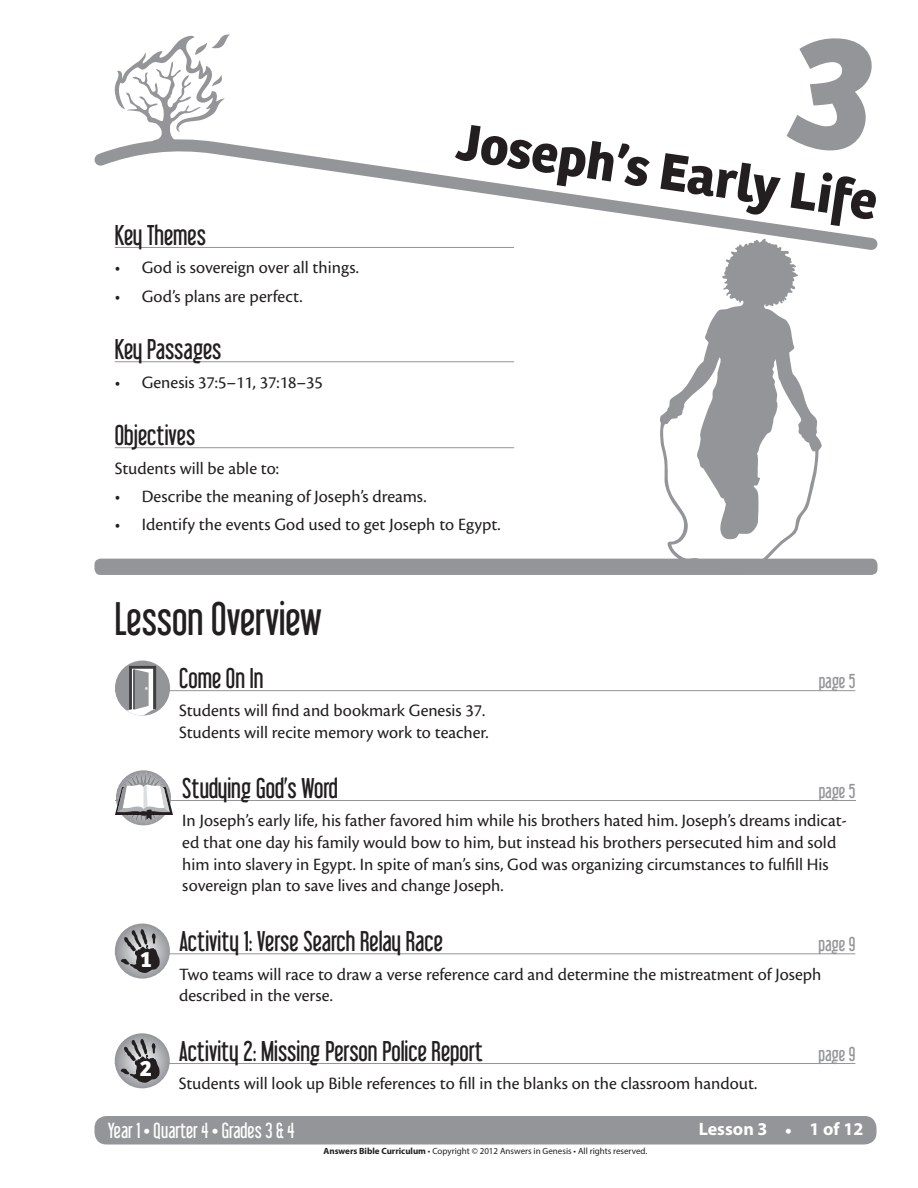
<style>
.page{position:relative;width:918px;height:1188px;background:#fff}
.page>*{position:absolute;margin:0;border:0;box-sizing:border-box;transform-origin:0 0}
.t1{font:700 54px "Bree";color:#231f20}
.t2{font:42px "Libel Suit";color:#231f20}
.t3{font:25.5px "Libel Suit";color:#231f20}
.t4{font:700 22.95px "Bree";color:#fff}
.t5{font:19.5px "Libel Suit";color:#fff}
.t6{font:18px/21.6px "Cronos Pro";color:#231f20}
.t7{font:18px "Libel Suit";color:#939598}
.t8{font:700 18px "Myriad Pro";color:#fff}
.t9{font:9px "Myriad Pro";color:#231f20}
.s1{font-family:"Libel Suit";font-weight:400;font-size:19.5px}
.s2{font-weight:700}
</style>
<div class="page">
<div style="left:94px;top:1116px;width:783px;height:28px;background:#939598;border-radius:12px"></div>
<svg style="left:94px;top:144px;width:784px;height:106px"></svg>
<svg style="left:114px;top:34px;width:116px;height:110px"></svg>
<div style="left:94px;top:559px;width:784px;height:16px;background:#939598;border-radius:6px"></div>
<svg style="left:660px;top:238px;width:162px;height:321px"></svg>
<hr style="left:115px;top:247px;width:399px;height:1px;background:#939598">
<hr style="left:115px;top:361px;width:399px;height:1px;background:#939598">
<hr style="left:115px;top:447px;width:399px;height:1px;background:#939598">
<hr style="left:115px;top:690px;width:740px;height:1px;background:#939598">
<hr style="left:115px;top:800px;width:740px;height:1px;background:#939598">
<hr style="left:115px;top:953px;width:740px;height:1px;background:#939598">
<hr style="left:115px;top:1063px;width:740px;height:1px;background:#939598">
<div style="left:115px;top:661px;width:55px;height:55px;background:#939598;border-radius:50%"></div>
<svg style="left:115px;top:666px;width:41px;height:50px"></svg>
<hr style="left:133px;top:669px;width:2px;height:41px;background:#3e3e3f">
<svg style="left:115px;top:771px;width:58px;height:55px"></svg>
<svg style="left:115px;top:924px;width:55px;height:55px"></svg>
<svg style="left:121px;top:928px;width:39px;height:45px;background:#7a797b"></svg>
<svg style="left:115px;top:1033px;width:55px;height:55px"></svg>
<svg style="left:120px;top:1038px;width:40px;height:45px;background:#7b7a7c"></svg>
<svg style="left:785px;top:144px;width:92px;height:11px"></svg>
<h1 class="t1" style="left:461px;top:110px;width:426px;rotate:8deg">Joseph’s Early Life</h1>
<h3 class="t3" style="left:115px;top:220px;width:93px">Key Themes</h3>
<p class="t6" style="left:115px;top:257px;width:246px">• God is sovereign over all things.</p>
<p class="t6" style="left:115px;top:285px;width:189px">• God’s plans are perfect.</p>
<h3 class="t3" style="left:115px;top:334px;width:108px">Key Passages</h3>
<p class="t6" style="left:115px;top:371px;width:210px">• Genesis 37:5–11, 37:18–35</p>
<h3 class="t3" style="left:115px;top:420px;width:82px">Objectives</h3>
<p class="t6" style="left:115px;top:457px;width:166px">Students will be able to:</p>
<p class="t6" style="left:115px;top:486px;width:313px">• Describe the meaning of Joseph’s dreams.</p>
<p class="t6" style="left:115px;top:514px;width:388px">• Identify the events God used to get Joseph to Egypt.</p>
<h2 class="t2" style="left:115px;top:594px;width:208px">Lesson Overview</h2>
<h3 class="t3" style="left:179px;top:663px;width:86px">Come On In</h3>
<p class="t7" style="left:819px;top:670px;width:38px">page 5</p>
<p class="t6" style="left:179px;top:700px;width:311px">Students will find and bookmark Genesis 37.<br>Students will recite memory work to teacher.</p>
<h3 class="t3" style="left:182px;top:773px;width:157px">Studying God’s Word</h3>
<p class="t7" style="left:819px;top:780px;width:38px">page 5</p>
<p class="t6" style="left:182px;top:810px;width:666px">In Joseph’s early life, his father favored him while his brothers hated him. Joseph’s dreams indicat&shy;ed that one day his family would bow to him, but instead his brothers persecuted him and sold him into slavery in Egypt. In spite of man’s sins, God was organizing circumstances to fulfill His sovereign plan to save lives and change Joseph.</p>
<p class="t4" style="left:140px;top:945px;width:13px">1</p>
<p class="t4" style="left:140px;top:1055px;width:13px">2</p>
<h3 class="t3" style="left:179px;top:926px;width:265px">Activity 1: Verse Search Relay Race</h3>
<p class="t7" style="left:819px;top:934px;width:38px">page 9</p>
<p class="t6" style="left:179px;top:963px;width:644px">Two teams will race to draw a verse reference card and determine the mistreatment of Joseph described in the verse.</p>
<h3 class="t3" style="left:179px;top:1036px;width:306px">Activity 2: Missing Person Police Report</h3>
<p class="t7" style="left:819px;top:1043px;width:38px">page 9</p>
<p class="t6" style="left:179px;top:1073px;width:580px">Students will look up Bible references to fill in the blanks on the classroom handout.</p>
<p class="t5" style="left:108px;top:1118px;width:188px">Year 1 • Quarter 4 • Grades 3 &amp; 4</p>
<p class="t8" style="left:699px;top:1118px;width:166px">Lesson 3 <span class="s1">•</span> 1 of 12</p>
<p class="t9" style="left:324px;top:1145px;width:325px"><span class="s2">Answers Bible Curriculum</span> • Copyright © 2012 Answers in Genesis • All rights reserved.</p>
</div>
